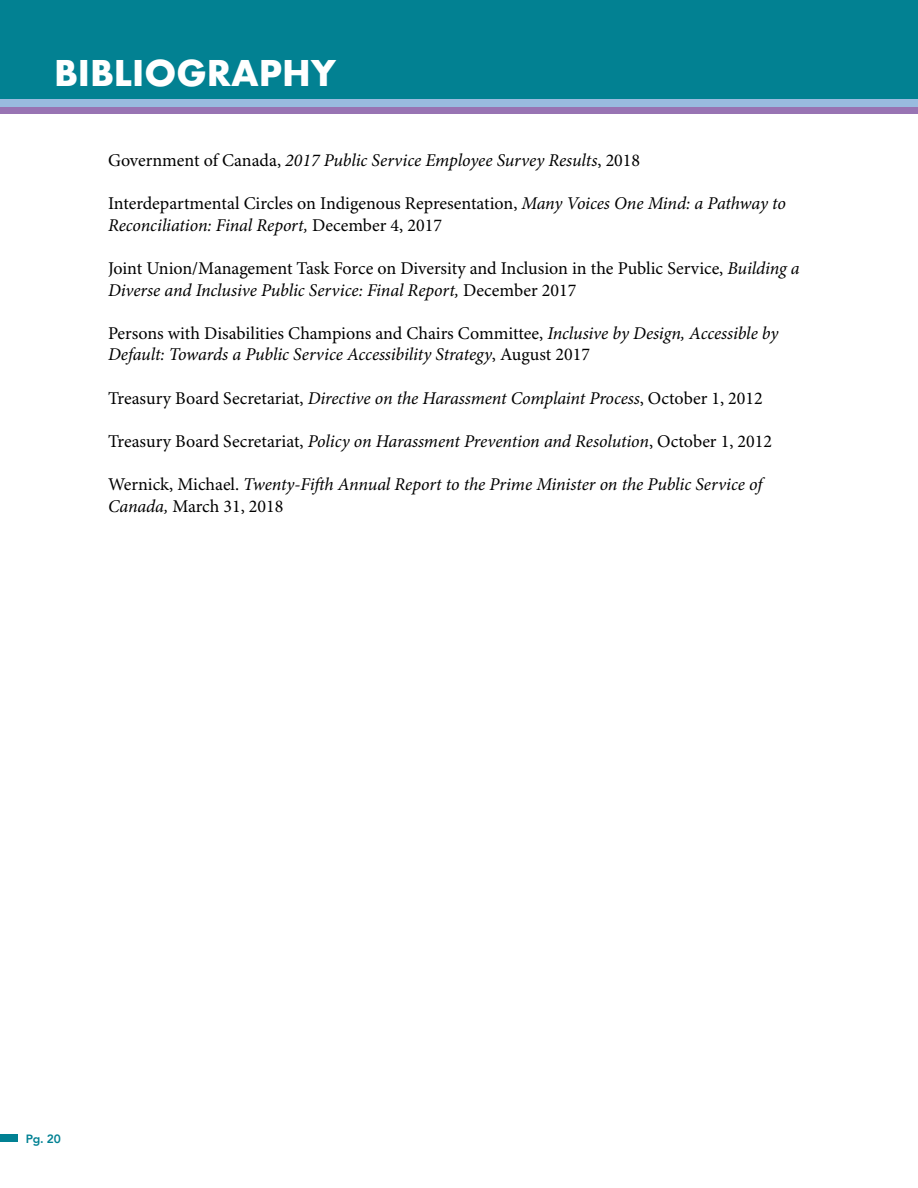
<style>
.page{position:relative;width:918px;height:1188px;background:#fff}
.page>*{position:absolute;margin:0;border:0;box-sizing:border-box;transform-origin:0 0}
.t1{font:700 34.5px "Futura";color:#fff}
.t2{font:italic 18px/21.6px "Minion Pro";letter-spacing:-.01em;color:#000}
.t3{font:18px/21.6px "Minion Pro";letter-spacing:-.005em;color:#000}
.t4{font:800 12px "Avenir";color:#018193}
.s1{font-style:normal}
.s2{font-style:italic}
</style>
<div class="page">
<div style="left:0;top:1134px;width:18px;height:8px;background:#018193"></div>
<div style="left:0;top:0;width:918px;height:107px;background:#028192"></div>
<svg style="left:0;top:99px;width:918px;height:15px;background:#9899ca"></svg>
<h1 class="t1" style="left:54px;top:48px;width:284px">BIBLIOGRAPHY</h1>
<p class="t2" style="left:108px;top:150px;width:534px"><span class="s1">Government of Canada,</span> 2017 Public Service Employee Survey Results<span class="s1">, 2018</span></p>
<p class="t3" style="left:108px;top:193px;width:679px">Interdepartmental Circles on Indigenous Representation, <span class="s2">Many Voices One Mind: a Pathway to<br>Reconciliation: Final Report,</span> December 4, 2017</p>
<p class="t3" style="left:108px;top:258px;width:693px">Joint Union/Management Task Force on Diversity and Inclusion in the Public Service, <span class="s2">Building a<br>Diverse and Inclusive Public Service: Final Report,</span> December 2017</p>
<p class="t2" style="left:108px;top:322px;width:672px"><span class="s1">Persons with Disabilities Champions and Chairs Committee,</span> Inclusive by Design, Accessible by<br>Default: Towards a Public Service Accessibility Strategy<span class="s1">, August 2017</span></p>
<p class="t2" style="left:108px;top:387px;width:656px"><span class="s1">Treasury Board Secretariat,</span> Directive on the Harassment Complaint Process<span class="s1">, October 1, 2012</span></p>
<p class="t2" style="left:108px;top:430px;width:666px"><span class="s1">Treasury Board Secretariat,</span> Policy on Harassment Prevention and Resolution<span class="s1">, October 1, 2012</span></p>
<p class="t2" style="left:108px;top:474px;width:656px"><span class="s1">Wernick, Michael.</span> Twenty-Fifth Annual Report to the Prime Minister on the Public Service of<br>Canada, <span class="s1">March 31, 2018</span></p>
<p class="t4" style="left:26px;top:1129px;width:37px">Pg. 20</p>
</div>
